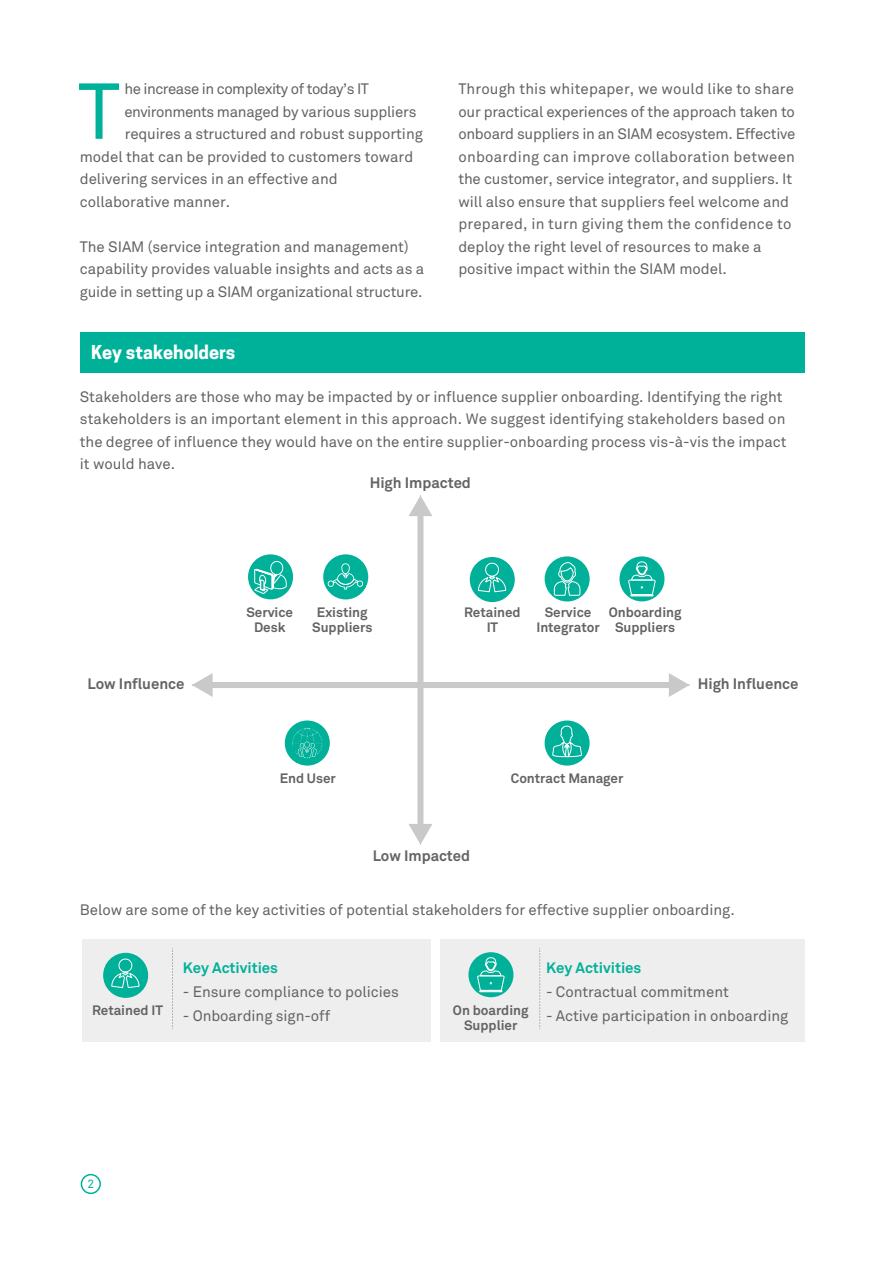
<style>
.page{position:relative;width:893px;height:1263px;background:#fff}
.page>*{position:absolute;margin:0;border:0;box-sizing:border-box;transform-origin:0 0}
.t1{font:78.15px "Wipro Akkurat";color:#00b19a}
.t2{font:700 18px "Cooper Hewitt";color:#fff}
.t3{font:15px/22.5px "Wipro Akkurat";letter-spacing:-.005em;color:#646363}
.t4{font:700 15px "Wipro Akkurat";letter-spacing:-.005em;color:#646363}
.t5{font:15px "Wipro Akkurat";letter-spacing:-.03em;color:#646363}
.t6{font:700 15px "Wipro Akkurat";letter-spacing:-.005em;color:#00b099}
.t7{font:700 13.5px/15px "Wipro Akkurat";letter-spacing:-.005em;color:#646363;text-align:center}
.t8{font:12px "Wipro Akkurat";color:#00b099}
</style>
<div class="page">
<div style="left:82px;top:939px;width:349px;height:103px;background:#eee"></div>
<div style="left:81px;top:1174px;width:20px;height:20px;border:2px solid #00b099;border-radius:50%"></div>
<div style="left:80px;top:332px;width:724px;height:40px;background:#00b19a"></div>
<div style="left:417px;top:513px;width:6px;height:314px;background:#c9c9c9"></div>
<svg style="left:409px;top:495px;width:23px;height:21px"></svg>
<svg style="left:409px;top:824px;width:23px;height:21px"></svg>
<div style="left:209px;top:682px;width:463px;height:6px;background:#c9c9c9"></div>
<svg style="left:192px;top:673px;width:21px;height:24px"></svg>
<svg style="left:669px;top:673px;width:21px;height:24px"></svg>
<div style="left:248px;top:554px;width:45px;height:45px;background:#00b099;border-radius:50%"></div>
<svg style="left:254px;top:561px;width:33px;height:33px"></svg>
<div style="left:323px;top:554px;width:45px;height:45px;background:#00b19a;border-radius:50%"></div>
<svg style="left:328px;top:563px;width:35px;height:27px"></svg>
<div style="left:619px;top:556px;width:45px;height:45px;background:#00b099;border-radius:50%"></div>
<svg style="left:628px;top:561px;width:27px;height:36px"></svg>
<div style="left:470px;top:557px;width:45px;height:45px;background:#00b099;border-radius:50%"></div>
<svg style="left:478px;top:562px;width:28px;height:31px"></svg>
<div style="left:545px;top:556px;width:45px;height:45px;background:#00b099;border-radius:50%"></div>
<svg style="left:554px;top:562px;width:26px;height:34px"></svg>
<div style="left:285px;top:720px;width:45px;height:46px;background:#00b099;border-radius:50%"></div>
<svg style="left:292px;top:727px;width:31px;height:32px"></svg>
<div style="left:545px;top:720px;width:45px;height:46px;background:#00b099;border-radius:50%"></div>
<svg style="left:552px;top:725px;width:30px;height:33px"></svg>
<div style="left:441px;top:939px;width:364px;height:103px;background:#eee"></div>
<div style="left:468px;top:952px;width:45px;height:45px;background:#00b099;border-radius:50%"></div>
<svg style="left:477px;top:957px;width:27px;height:36px"></svg>
<div style="left:103px;top:953px;width:45px;height:45px;background:#00b099;border-radius:50%"></div>
<svg style="left:111px;top:958px;width:29px;height:30px"></svg>
<svg style="left:172px;top:948px;width:1px;height:81px"></svg>
<svg style="left:539px;top:948px;width:1px;height:81px"></svg>
<p class="t5" style="left:124px;top:80px;width:246px">he increase in complexity of today’s IT</p>
<p class="t3" style="left:124px;top:100px;width:294px">environments managed by various suppliers</p>
<p class="t3" style="left:125px;top:123px;width:299px">requires a structured and robust supporting</p>
<p class="t3" style="left:80px;top:145px;width:335px">model that can be provided to customers toward</p>
<p class="t3" style="left:80px;top:168px;width:259px">delivering services in an effective and</p>
<p class="t3" style="left:80px;top:190px;width:152px">collaborative manner.</p>
<p class="t3" style="left:80px;top:235px;width:346px">The SIAM (service integration and management) capability provides valuable insights and acts as a guide in setting up a SIAM organizational structure.</p>
<h1 class="t1" style="left:78px;top:66px;width:44px">T</h1>
<p class="t2" style="left:91px;top:341px;width:146px">Key stakeholders</p>
<p class="t3" style="left:458px;top:78px;width:339px">Through this whitepaper, we would like to share our practical experiences of the approach taken to onboard suppliers in an SIAM ecosystem. Effective onboarding can improve collaboration between the customer, service integrator, and suppliers. It will also ensure that suppliers feel welcome and prepared, in turn giving them the confidence to deploy the right level of resources to make a positive impact within the SIAM model.</p>
<p class="t3" style="left:80px;top:385px;width:708px">Stakeholders are those who may be impacted by or influence supplier onboarding. Identifying the right stakeholders is an important element in this approach. We suggest identifying stakeholders based on the degree of influence they would have on the entire supplier-onboarding process vis-à-vis the impact it would have.</p>
<p class="t4" style="left:370px;top:473px;width:103px">High Impacted</p>
<p class="t7" style="left:246px;top:604px;width:48px">Service<br>Desk</p>
<p class="t7" style="left:312px;top:604px;width:62px">Existing<br>Suppliers</p>
<p class="t7" style="left:464px;top:604px;width:58px">Retained<br>IT</p>
<p class="t7" style="left:536px;top:604px;width:65px">Service<br>Integrator</p>
<p class="t7" style="left:609px;top:604px;width:74px">Onboarding<br>Suppliers</p>
<p class="t4" style="left:88px;top:674px;width:98px">Low Influence</p>
<p class="t4" style="left:698px;top:674px;width:102px">High Influence</p>
<p class="t7" style="left:280px;top:770px;width:58px">End User</p>
<p class="t4" style="left:373px;top:846px;width:99px">Low Impacted</p>
<p class="t7" style="left:511px;top:770px;width:114px">Contract Manager</p>
<p class="t3" style="left:80px;top:898px;width:656px">Below are some of the key activities of potential stakeholders for effective supplier onboarding.</p>
<p class="t7" style="left:92px;top:1002px;width:72px">Retained IT</p>
<p class="t6" style="left:183px;top:958px;width:97px">Key Activities</p>
<p class="t3" style="left:183px;top:980px;width:218px">- Ensure compliance to policies</p>
<p class="t3" style="left:183px;top:1004px;width:149px">- Onboarding sign-off</p>
<p class="t7" style="left:453px;top:1002px;width:77px">On boarding<br>Supplier</p>
<p class="t6" style="left:546px;top:958px;width:97px">Key Activities</p>
<p class="t3" style="left:546px;top:980px;width:184px">- Contractual commitment</p>
<p class="t3" style="left:546px;top:1004px;width:244px">- Active participation in onboarding</p>
<p class="t8" style="left:87px;top:1176px;width:8px">2</p>
</div>
